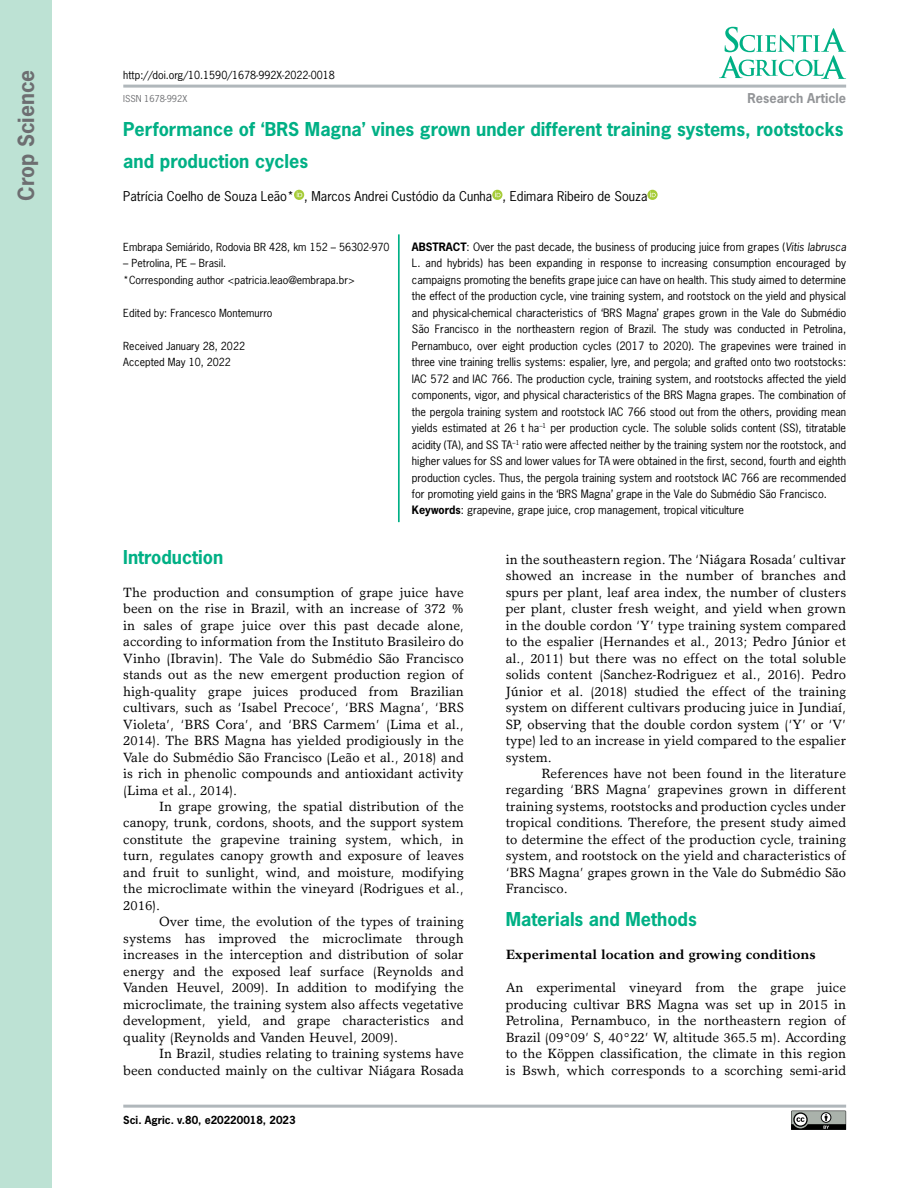
<style>
.page{position:relative;width:918px;height:1188px;background:#fff}
.page>*{position:absolute;margin:0;border:0;box-sizing:border-box;transform-origin:0 0}
.t1{font:700 21px "News Gothic";color:#6d6e71}
.t2{font:700 18px "News Gothic";color:#00b085}
.t3{font:13.5px/16.5px "Garth Graphic";color:#000;text-align:justify}
.t4{font:700 13.5px "Garth Graphic";color:#000}
.t5{font:12.75px "News Gothic";color:#000}
.t6{font:700 12.75px "News Gothic";color:#939598}
.t7{font:10.8px/16.5px "News Gothic";color:#000}
.t8{font:10.5px/16.5px "News Gothic";color:#000}
.t9{font:700 10.5px "News Gothic";color:#000}
.t10{font:9px "News Gothic";color:#6d6e71}
.s1{font-weight:700}
.s2{font-style:italic}
</style>
<div class="page">
<svg style="left:719px;top:27px;width:127px;height:52px"></svg>
<div style="left:0;top:0;width:51px;height:1188px;background:#bde2d4"></div>
<hr style="left:123px;top:85px;width:723px;height:3px;background:#b0b7bb">
<hr style="left:123px;top:1105px;width:723px;height:3px;background:#b0b7bb">
<svg style="left:791px;top:1111px;width:56px;height:19px"></svg>
<svg style="left:294px;top:190px;width:10px;height:10px"></svg>
<svg style="left:297px;top:192px;width:5px;height:5px"></svg>
<svg style="left:492px;top:190px;width:10px;height:10px"></svg>
<svg style="left:495px;top:192px;width:6px;height:5px"></svg>
<svg style="left:647px;top:190px;width:11px;height:10px"></svg>
<svg style="left:650px;top:192px;width:6px;height:5px"></svg>
<hr style="left:398px;top:234px;width:2px;height:288px;background:#00b085">
<h1 class="t1" style="left:12px;top:201px;width:132px;rotate:-90deg">Crop Science</h1>
<p class="t8" style="left:123px;top:66px;width:213px">http://doi.org/10.1590/1678-992X-2022-0018</p>
<p class="t10" style="left:123px;top:93px;width:65px">ISSN 1678-992X</p>
<p class="t6" style="left:748px;top:89px;width:100px">Research Article</p>
<h2 class="t2" style="left:123px;top:117px;width:722px">Performance of ‘BRS Magna’ vines grown under different training systems, rootstocks</h2>
<h2 class="t2" style="left:123px;top:150px;width:186px">and production cycles</h2>
<p class="t5" style="left:123px;top:188px;width:526px">Patrícia Coelho de Souza Leão* , Marcos Andrei Custódio da Cunha , Edimara Ribeiro de Souza</p>
<p class="t8" style="left:123px;top:239px;width:268px">Embrapa Semiárido, Rodovia BR 428, km 152 – 56302-970</p>
<p class="t8" style="left:123px;top:255px;width:233px">– Petrolina, PE – Brasil.<br>*Corresponding author &lt;patricia.leao@embrapa.br&gt;</p>
<p class="t8" style="left:123px;top:304px;width:151px">Edited by: Francesco Montemurro</p>
<p class="t8" style="left:123px;top:337px;width:123px">Received January 28, 2022<br>Accepted May 10, 2022</p>
<p class="t7" style="left:412px;top:238px;width:436px"><span class="s1">ABSTRACT</span>: Over the past decade, the business of producing juice from grapes (<span class="s2">Vitis labrusca </span>L. and hybrids) has been expanding in response to increasing consumption encouraged by campaigns promoting the benefits grape juice can have on health. This study aimed to determine the effect of the production cycle, vine training system, and rootstock on the yield and physical and physical-chemical characteristics of ‘BRS Magna’ grapes grown in the Vale do Submédio São Francisco in the northeastern region of Brazil. The study was conducted in Petrolina, Pernambuco, over eight production cycles (2017 to 2020). The grapevines were trained in three vine training trellis systems: espalier, lyre, and pergola; and grafted onto two rootstocks:<br>IAC 572 and IAC 766. The production cycle, training system, and rootstocks affected the yield components, vigor, and physical characteristics of the BRS Magna grapes. The combination of the pergola training system and rootstock IAC 766 stood out from the others, providing mean yields estimated at 26 t ha<sup>–1</sup> per production cycle. The soluble solids content (SS), titratable acidity (TA), and SS TA<sup>–1</sup> ratio were affected neither by the training system nor the rootstock, and higher values for SS and lower values for TA were obtained in the first, second, fourth and eighth production cycles. Thus, the pergola training system and rootstock IAC 766 are recommended for promoting yield gains in the ‘BRS Magna’ grape in the Vale do Submédio São Francisco.<br><span class="s1">Keywords</span>: grapevine, grape juice, crop management, tropical viticulture</p>
<h2 class="t2" style="left:123px;top:545px;width:101px">Introduction</h2>
<p class="t3" style="left:123px;top:584px;width:342px">The production and consumption of grape juice have been on the rise in Brazil, with an increase of 372 % in sales of grape juice over this past decade alone, according to information from the Instituto Brasileiro do Vinho (Ibravin). The Vale do Submédio São Francisco stands out as the new emergent production region of high-quality grape juices produced from Brazilian cultivars, such as ‘Isabel Precoce’, ‘BRS Magna’, ‘BRS Violeta’, ‘BRS Cora’, and ‘BRS Carmem’ (Lima et al., 2014). The BRS Magna has yielded prodigiously in the Vale do Submédio São Francisco (Leão et al., 2018) and is rich in phenolic compounds and antioxidant activity (Lima et al., 2014).</p>
<p class="t3" style="left:123px;top:798px;width:342px;text-indent:36px">In grape growing, the spatial distribution of the canopy, trunk, cordons, shoots, and the support system constitute the grapevine training system, which, in turn, regulates canopy growth and exposure of leaves and fruit to sunlight, wind, and moisture, modifying the microclimate within the vineyard (Rodrigues et al., 2016).</p>
<p class="t3" style="left:123px;top:913px;width:342px;text-indent:36px">Over time, the evolution of the types of training systems has improved the microclimate through increases in the interception and distribution of solar energy and the exposed leaf surface (Reynolds and Vanden Heuvel, 2009). In addition to modifying the microclimate, the training system also affects vegetative development, yield, and grape characteristics and quality (Reynolds and Vanden Heuvel, 2009).</p>
<p class="t3" style="left:123px;top:1045px;width:342px;text-align:right">In Brazil, studies relating to training systems have<br>been conducted mainly on the cultivar Niágara Rosada</p>
<p class="t9" style="left:123px;top:1113px;width:174px">Sci. Agric. v.80, e20220018, 2023</p>
<p class="t3" style="left:506px;top:551px;width:342px">in the southeastern region. The ‘Niágara Rosada’ cultivar showed an increase in the number of branches and spurs per plant, leaf area index, the number of clusters per plant, cluster fresh weight, and yield when grown in the double cordon ‘Y’ type training system compared to the espalier (Hernandes et al., 2013; Pedro Júnior et al., 2011) but there was no effect on the total soluble solids content (Sanchez-Rodriguez et al., 2016). Pedro Júnior et al. (2018) studied the effect of the training system on different cultivars producing juice in Jundiaí, SP, observing that the double cordon system (‘Y’ or ‘V’ type) led to an increase in yield compared to the espalier system.</p>
<p class="t3" style="left:506px;top:765px;width:342px;text-indent:36px">References have not been found in the literature regarding ‘BRS Magna’ grapevines grown in different training systems, rootstocks and production cycles under tropical conditions. Therefore, the present study aimed to determine the effect of the production cycle, training system, and rootstock on the yield and characteristics of ‘BRS Magna’ grapes grown in the Vale do Submédio São Francisco.</p>
<h2 class="t2" style="left:506px;top:908px;width:193px">Materials and Methods</h2>
<p class="t4" style="left:506px;top:947px;width:312px">Experimental location and growing conditions</p>
<p class="t3" style="left:506px;top:979px;width:342px">An experimental vineyard from the grape juice producing cultivar BRS Magna was set up in 2015 in Petrolina, Pernambuco, in the northeastern region of Brazil (09°09’ S, 40°22’ W, altitude 365.5 m). According to the Köppen classification, the climate in this region is Bswh, which corresponds to a scorching semi-arid</p>
</div>
